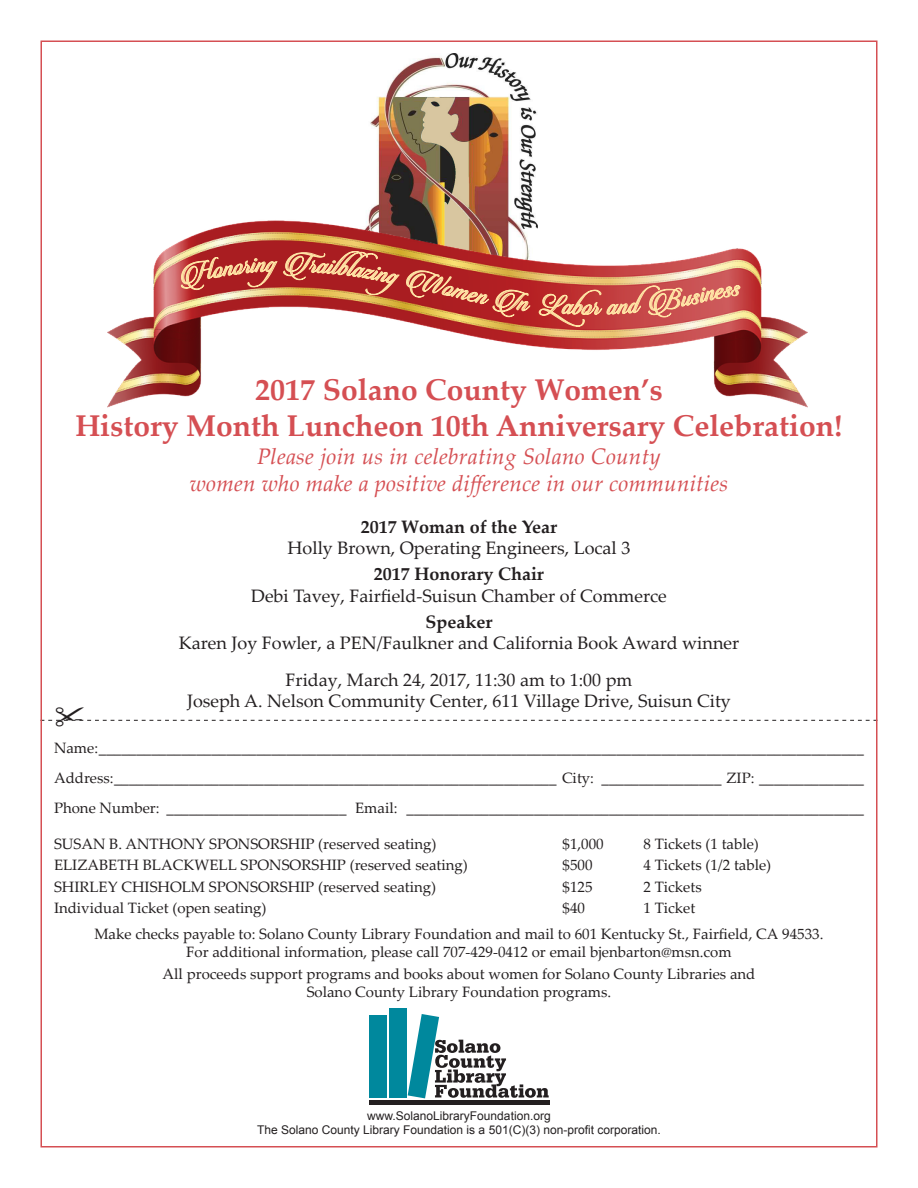
<style>
.page{position:relative;width:918px;height:1188px;background:#fff}
.page>*{position:absolute;margin:0;border:0;box-sizing:border-box;transform-origin:0 0}
.t1{font:33px "Monotype Sorts";color:#231f20}
.t2{font:30.3px "Candlescript Demo Version";color:#ffe4a5}
.t3{font:700 30px/36px "Palatino Linotype";color:#d54f53;text-align:center}
.t4{font:italic 22.5px/27px "Palatino Linotype";letter-spacing:.01em;color:#d54f53;text-align:center}
.t5{font:18px/21.6px "Palatino Linotype";color:#231f20;text-align:center}
.t6{font:15px/18px "Palatino Linotype";color:#231f20;text-align:center}
.t7{font:12px "Arial";color:#231f20}
.s1{font-weight:700}
</style>
<div class="page">
<div style="left:369px;top:1015px;width:18px;height:83px;background:#00889d"></div>
<svg style="left:408px;top:1014px;width:141px;height:84px"></svg>
<div style="left:389px;top:1008px;width:17px;height:90px;background:#00889d"></div>
<div style="left:369px;top:1100px;width:180px;height:5px;background:#231f20"></div>
<svg style="left:43px;top:720px;width:832px;height:1px"></svg>
<img style="left:368px;top:54px;width:169px;height:162px">
<img style="left:108px;top:216px;width:699px;height:191px">
<svg style="left:176px;top:249px;width:355px;height:71px;background:#c35e4c"></svg>
<svg style="left:537px;top:284px;width:204px;height:46px;background:#d0675b"></svg>
<p class="t2" style="left:367px;top:249px;width:35px;rotate:11deg">zing</p>
<p class="t2" style="left:591px;top:286px;width:9px">r</p>
<p class="t3" style="left:75px;top:371px;width:769px">2017 Solano County Women’s<br>History Month Luncheon 10th Anniversary Celebration!</p>
<p class="t4" style="left:190px;top:442px;width:540px">Please join us in celebrating Solano County<br>women who make a positive difference in our communities</p>
<p class="t5" style="left:288px;top:515px;width:344px"><span class="s1">2017 Woman of the Year<br></span>Holly Brown, Operating Engineers, Local 3</p>
<p class="t5" style="left:251px;top:563px;width:417px"><span class="s1">2017 Honorary Chair<br></span>Debi Tavey, Fairfield-Suisun Chamber of Commerce</p>
<p class="t5" style="left:179px;top:610px;width:562px"><span class="s1">Speaker<br></span>Karen Joy Fowler, a PEN/Faulkner and California Book Award winner</p>
<p class="t5" style="left:286px;top:668px;width:348px">Friday, March 24, 2017, 11:30 am to 1:00 pm</p>
<p class="t5" style="left:187px;top:690px;width:545px">Joseph A. Nelson Community Center, 611 Village Drive, Suisun City</p>
<p class="t6" style="left:54px;top:738px;width:811px">Name:______________________________________________________________________________________________________</p>
<p class="t6" style="left:54px;top:768px;width:811px">Address:___________________________________________________________ City: ________________ ZIP: ______________</p>
<p class="t6" style="left:54px;top:798px;width:811px">Phone Number: ________________________ Email: _____________________________________________________________</p>
<p class="t6" style="left:54px;top:834px;width:384px">SUSAN B. ANTHONY SPONSORSHIP (reserved seating)</p>
<p class="t6" style="left:562px;top:834px;width:43px">$1,000</p>
<p class="t6" style="left:644px;top:834px;width:117px">8 Tickets (1 table)</p>
<p class="t6" style="left:54px;top:856px;width:415px">ELIZABETH BLACKWELL SPONSORSHIP (reserved seating)</p>
<p class="t6" style="left:562px;top:856px;width:31px">$500</p>
<p class="t6" style="left:644px;top:856px;width:129px">4 Tickets (1/2 table)</p>
<p class="t6" style="left:54px;top:877px;width:384px">SHIRLEY CHISHOLM SPONSORSHIP (reserved seating)</p>
<p class="t6" style="left:562px;top:877px;width:31px">$125</p>
<p class="t6" style="left:644px;top:877px;width:60px">2 Tickets</p>
<p class="t6" style="left:54px;top:898px;width:214px">Individual Ticket (open seating)</p>
<p class="t6" style="left:562px;top:898px;width:24px">$40</p>
<p class="t6" style="left:644px;top:898px;width:53px">1 Ticket</p>
<p class="t6" style="left:94px;top:924px;width:731px">Make checks payable to: Solano County Library Foundation and mail to 601 Kentucky St., Fairfield, CA 94533.<br>For additional information, please call 707-429-0412 or email bjenbarton@msn.com</p>
<p class="t6" style="left:163px;top:965px;width:594px">All proceeds support programs and books about women for Solano County Libraries and<br>Solano County Library Foundation programs.</p>
<p class="t1" style="left:54px;top:701px;width:34px">!</p>
<p class="t7" style="left:367px;top:1108px;width:185px">www.SolanoLibraryFoundation.org</p>
<p class="t7" style="left:257px;top:1122px;width:405px">The Solano County Library Foundation is a 501(C)(3) non-profit corporation.</p>
</div>
